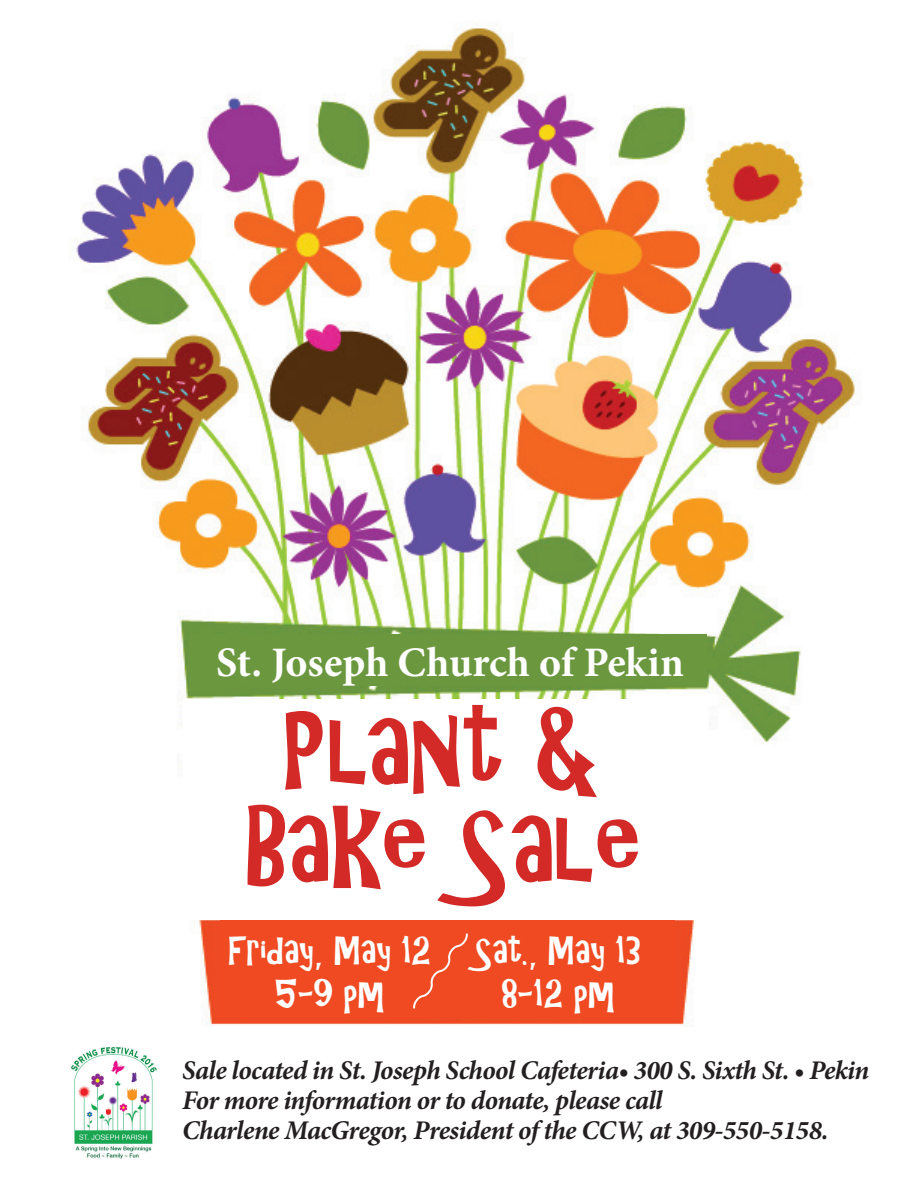
<style>
.page{position:relative;width:918px;height:1188px;background:#fff}
.page>*{position:absolute;margin:0;border:0;box-sizing:border-box;transform-origin:0 0}
.t1{font:105px/97.5px "ARCHRISTY";color:#d32927;text-align:center}
.t2{font:700 42px "Minion Pro";color:#fff}
.t3{font:36px/43.2px "ARCHRISTY";color:#fff;text-align:center}
.t4{font:italic 700 27px/30px "Minion Pro";letter-spacing:-.025em;color:#231f20}
</style>
<div class="page">
<img style="left:71px;top:27px;width:784px;height:998px">
<div style="left:183px;top:700px;width:525px;height:220px;background:#fff"></div>
<div style="left:220px;top:920px;width:455px;height:99px;background:#f04a22"></div>
<svg style="left:413px;top:933px;width:55px;height:76px"></svg>
<div style="left:202px;top:634px;width:505px;height:52px;background:#6b983f"></div>
<img style="left:71px;top:1046px;width:86px;height:113px">
<h2 class="t2" style="left:216px;top:633px;width:469px">St. Joseph Church of Pekin</h2>
<h1 class="t1" style="left:247px;top:702px;width:399px">Plant &amp;<br>Bake Sale</h1>
<h3 class="t3" style="left:229px;top:929px;width:205px">Friday, May 12<br>5-9 pm</h3>
<h3 class="t3" style="left:476px;top:929px;width:166px">Sat., May 13<br>8-12 pm</h3>
<p class="t4" style="left:182px;top:1055px;width:688px">Sale located in St. Joseph School Cafeteria• 300 S. Sixth St. • Pekin<br>For more information or to donate, please call<br>Charlene MacGregor, President of the CCW, at 309-550-5158.</p>
</div>
